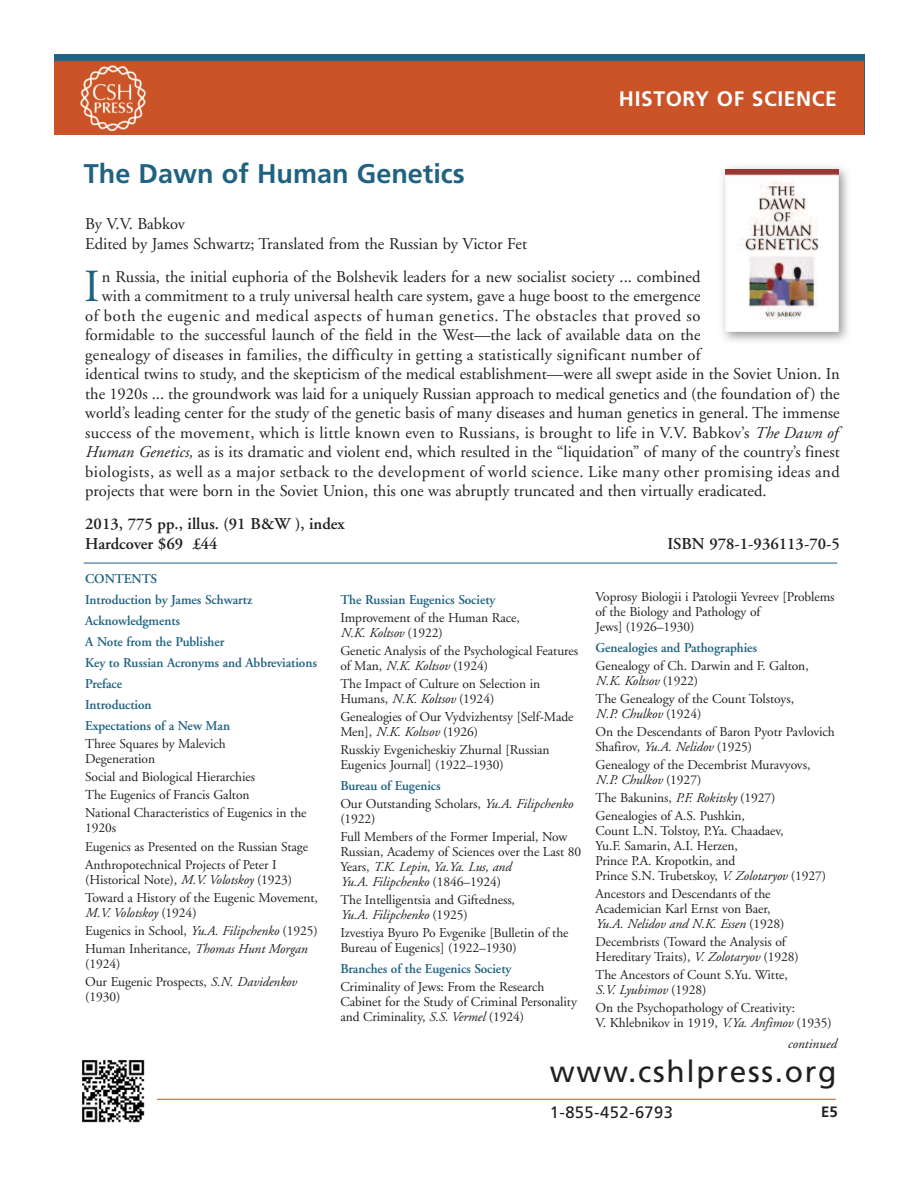
<style>
.page{position:relative;width:918px;height:1188px;background:#fff}
.page>*{position:absolute;margin:0;border:0;box-sizing:border-box;transform-origin:0 0}
.t1{font:45.9px "Adobe Garamond";color:#1f6281}
.t2{font:30px "Frutiger";letter-spacing:.055em;color:#231f20}
.t3{font:700 27px "Frutiger";color:#1f6281}
.t4{font:700 21px "Frutiger";letter-spacing:.03em;color:#fff}
.t5{font:16.5px/19.5px "Adobe Garamond";color:#231f20}
.t6{font:16.5px "Adobe Garamond";letter-spacing:.02em;color:#231f20}
.t7{font:16.5px "Adobe Garamond";letter-spacing:.03em;color:#231f20}
.t8{font:16.5px "Adobe Garamond";letter-spacing:.04em;color:#231f20}
.t9{font:600 16.5px/19.5px "Adobe Garamond";color:#231f20}
.t10{font:16.5px "Frutiger";letter-spacing:.03em;color:#231f20}
.t11{font:700 15px "Frutiger";color:#231f20}
.t12{font:13.5px/15px "Adobe Garamond";letter-spacing:-.005em;color:#231f20}
.t13{font:600 13.5px/21px "Adobe Garamond";letter-spacing:-.005em;color:#1f6281}
.t14{font:italic 13.5px "Adobe Garamond";color:#231f20}
.s1{font-style:italic}
.s2{font-weight:600;color:#1f6281}
</style>
<div class="page">
<img style="left:54px;top:54px;width:810px;height:81px">
<img style="left:82px;top:1060px;width:63px;height:63px">
<hr style="left:157px;top:1099px;width:679px;height:1px;background:#ca5327">
<hr style="left:84px;top:563px;width:753px;height:1px;background:#1f6281">
<img style="left:700px;top:167px;width:148px;height:187px">
<img style="left:725px;top:170px;width:113px;height:162px">
<h3 class="t3" style="left:84px;top:163px;width:382px">The Dawn of Human Genetics</h3>
<h3 class="t4" style="left:619px;top:90px;width:220px">HISTORY OF SCIENCE</h3>
<p class="t5" style="left:85px;top:215px;width:443px">By V.V. Babkov<br>Edited by James Schwartz; Translated from the Russian by Victor Fet</p>
<h1 class="t1" style="left:84px;top:268px;width:17px">I</h1>
<p class="t5" style="left:102px;top:268px;width:600px">n Russia, the initial euphoria of the Bolshevik leaders for a new socialist society ... combined</p>
<p class="t5" style="left:102px;top:287px;width:600px">with a commitment to a truly universal health care system, gave a huge boost to the emergence</p>
<p class="t8" style="left:85px;top:309px;width:617px">of both the eugenic and medical aspects of human genetics. The obstacles that proved so</p>
<p class="t5" style="left:85px;top:326px;width:617px">formidable to the successful launch of the field in the West—the lack of available data on the</p>
<p class="t6" style="left:85px;top:348px;width:617px">genealogy of diseases in families, the difficulty in getting a statistically significant number of</p>
<p class="t5" style="left:85px;top:365px;width:756px">identical twins to study, and the skepticism of the medical establishment—were all swept aside in the Soviet Union. In</p>
<p class="t5" style="left:85px;top:385px;width:756px">the 1920s ... the groundwork was laid for a uniquely Russian approach to medical genetics and (the foundation of) the</p>
<p class="t5" style="left:85px;top:404px;width:756px">world’s leading center for the study of the genetic basis of many diseases and human genetics in general. The immense</p>
<p class="t6" style="left:85px;top:426px;width:754px">success of the movement, which is little known even to Russians, is brought to life in V.V. Babkov’s <span class="s1">The Dawn of</span></p>
<p class="t5" style="left:85px;top:443px;width:756px"><span class="s1">Human Genetics,</span> as is its dramatic and violent end, which resulted in the “liquidation” of many of the country’s finest</p>
<p class="t7" style="left:85px;top:465px;width:756px">biologists, as well as a major setback to the development of world science. Like many other promising ideas and</p>
<p class="t5" style="left:85px;top:482px;width:683px">projects that were born in the Soviet Union, this one was abruptly truncated and then virtually eradicated.</p>
<p class="t9" style="left:85px;top:515px;width:261px">2013, 775 pp., illus. (91 B&amp;W ), index<br>Hardcover $69 £44</p>
<p class="t9" style="left:667px;top:535px;width:174px">ISBN 978-1-936113-70-5</p>
<p class="t13" style="left:85px;top:569px;width:233px">CONTENTS<br>Introduction by James Schwartz<br>Acknowledgments<br>A Note from the Publisher<br>Key to Russian Acronyms and Abbreviations<br>Preface<br>Introduction<br>Expectations of a New Man</p>
<p class="t12" style="left:85px;top:738px;width:142px">Three Squares by Malevich<br>Degeneration</p>
<p class="t12" style="left:85px;top:769px;width:223px;line-height:18px">Social and Biological Hierarchies<br>The Eugenics of Francis Galton<br>National Characteristics of Eugenics in the</p>
<p class="t12" style="left:85px;top:820px;width:224px;line-height:18px">1920s<br>Eugenics as Presented on the Russian Stage<br>Anthropotechnical Projects of Peter I</p>
<p class="t12" style="left:85px;top:871px;width:234px;line-height:18px">(Historical Note), <span class="s1">M.V. Volotskoy</span> (1923)<br>Toward a History of the Eugenic Movement,</p>
<p class="t12" style="left:85px;top:904px;width:234px;line-height:18px"><span class="s1">M.V. Volotskoy</span> (1924)<br>Eugenics in School, <span class="s1">Yu.A. Filipchenko</span> (1925)<br>Human Inheritance, <span class="s1">Thomas Hunt Morgan</span></p>
<p class="t12" style="left:85px;top:956px;width:213px;line-height:18px">(1924)<br>Our Eugenic Prospects, <span class="s1">S.N. Davidenkov</span></p>
<p class="t12" style="left:85px;top:990px;width:37px">(1930)</p>
<p class="t13" style="left:340px;top:591px;width:157px">The Russian Eugenics Society</p>
<p class="t12" style="left:340px;top:612px;width:181px">Improvement of the Human Race,<br><span class="s1">N.K. Koltsov</span> (1922)</p>
<p class="t12" style="left:340px;top:645px;width:239px">Genetic Analysis of the Psychological Features of Man, <span class="s1">N.K. Koltsov</span> (1924)</p>
<p class="t12" style="left:340px;top:678px;width:201px">The Impact of Culture on Selection in<br>Humans, <span class="s1">N.K. Koltsov</span> (1924)</p>
<p class="t12" style="left:340px;top:711px;width:235px">Genealogies of Our Vydvizhentsy [Self-Made<br>Men], <span class="s1">N.K. Koltsov</span> (1926)</p>
<p class="t12" style="left:340px;top:744px;width:211px">Russkiy Evgenicheskiy Zhurnal [Russian<br>Eugenics Journal] (1922–1930)</p>
<p class="t12" style="left:340px;top:778px;width:234px;line-height:18px"><span class="s2">Bureau of Eugenics<br></span>Our Outstanding Scholars, <span class="s1">Yu.A. Filipchenko</span></p>
<p class="t12" style="left:340px;top:811px;width:229px;line-height:18px">(1922)<br>Full Members of the Former Imperial, Now</p>
<p class="t12" style="left:340px;top:846px;width:242px">Russian, Academy of Sciences over the Last 80<br>Years, <span class="s1">T.K. Lepin, Ya.Ya. Lus, and<br>Yu.A. Filipchenko</span> (1846–1924)</p>
<p class="t12" style="left:340px;top:894px;width:176px">The Intelligentsia and Giftedness,<br><span class="s1">Yu.A. Filipchenko</span> (1925)</p>
<p class="t12" style="left:340px;top:927px;width:230px">Izvestiya Byuro Po Evgenike [Bulletin of the<br>Bureau of Eugenics] (1922–1930)</p>
<p class="t13" style="left:340px;top:960px;width:173px">Branches of the Eugenics Society</p>
<p class="t12" style="left:340px;top:981px;width:238px">Criminality of Jews: From the Research<br>Cabinet for the Study of Criminal Personality and Criminality, <span class="s1">S.S. Vermel</span> (1924)</p>
<p class="t12" style="left:595px;top:590px;width:241px">Voprosy Biologii i Patologii Yevreev [Problems of the Biology and Pathology of<br>Jews] (1926–1930)</p>
<p class="t13" style="left:596px;top:639px;width:163px">Genealogies and Pathographies</p>
<p class="t12" style="left:596px;top:660px;width:215px">Genealogy of Ch. Darwin and F. Galton,<br><span class="s1">N.K. Koltsov</span> (1922)</p>
<p class="t12" style="left:596px;top:693px;width:200px">The Genealogy of the Count Tolstoys,<br><span class="s1">N.P. Chulkov</span> (1924)</p>
<p class="t12" style="left:596px;top:726px;width:241px">On the Descendants of Baron Pyotr Pavlovich<br>Shafirov, <span class="s1">Yu.A. Nelidov</span> (1925)</p>
<p class="t12" style="left:596px;top:759px;width:216px">Genealogy of the Decembrist Muravyovs,<br><span class="s1">N.P. Chulkov</span> (1927)</p>
<p class="t12" style="left:596px;top:790px;width:182px;line-height:18px">The Bakunins, <span class="s1">P.F. Rokitsky</span> (1927)<br>Genealogies of A.S. Pushkin,</p>
<p class="t12" style="left:596px;top:825px;width:232px">Count L.N. Tolstoy, P.Ya. Chaadaev,<br>Yu.F. Samarin, A.I. Herzen,<br>Prince P.A. Kropotkin, and<br>Prince S.N. Trubetskoy, <span class="s1">V. Zolotaryov</span> (1927)</p>
<p class="t12" style="left:596px;top:888px;width:190px">Ancestors and Descendants of the<br>Academician Karl Ernst von Baer,<br><span class="s1">Yu.A. Nelidov and N.K. Essen</span> (1928)</p>
<p class="t12" style="left:596px;top:936px;width:205px">Decembrists (Toward the Analysis of<br>Hereditary Traits), <span class="s1">V. Zolotaryov</span> (1928)</p>
<p class="t12" style="left:596px;top:969px;width:194px">The Ancestors of Count S.Yu. Witte,<br><span class="s1">S.V. Lyubimov</span> (1928)</p>
<p class="t12" style="left:596px;top:1002px;width:238px">On the Psychopathology of Creativity:<br>V. Khlebnikov in 1919, <span class="s1">V.Ya. Anfimov</span> (1935)</p>
<p class="t14" style="left:788px;top:1039px;width:50px">continued</p>
<h2 class="t2" style="left:550px;top:1060px;width:288px">www.cshlpress.org</h2>
<p class="t10" style="left:550px;top:1106px;width:125px">1-855-452-6793</p>
<p class="t11" style="left:821px;top:1105px;width:18px">E5</p>
</div>
